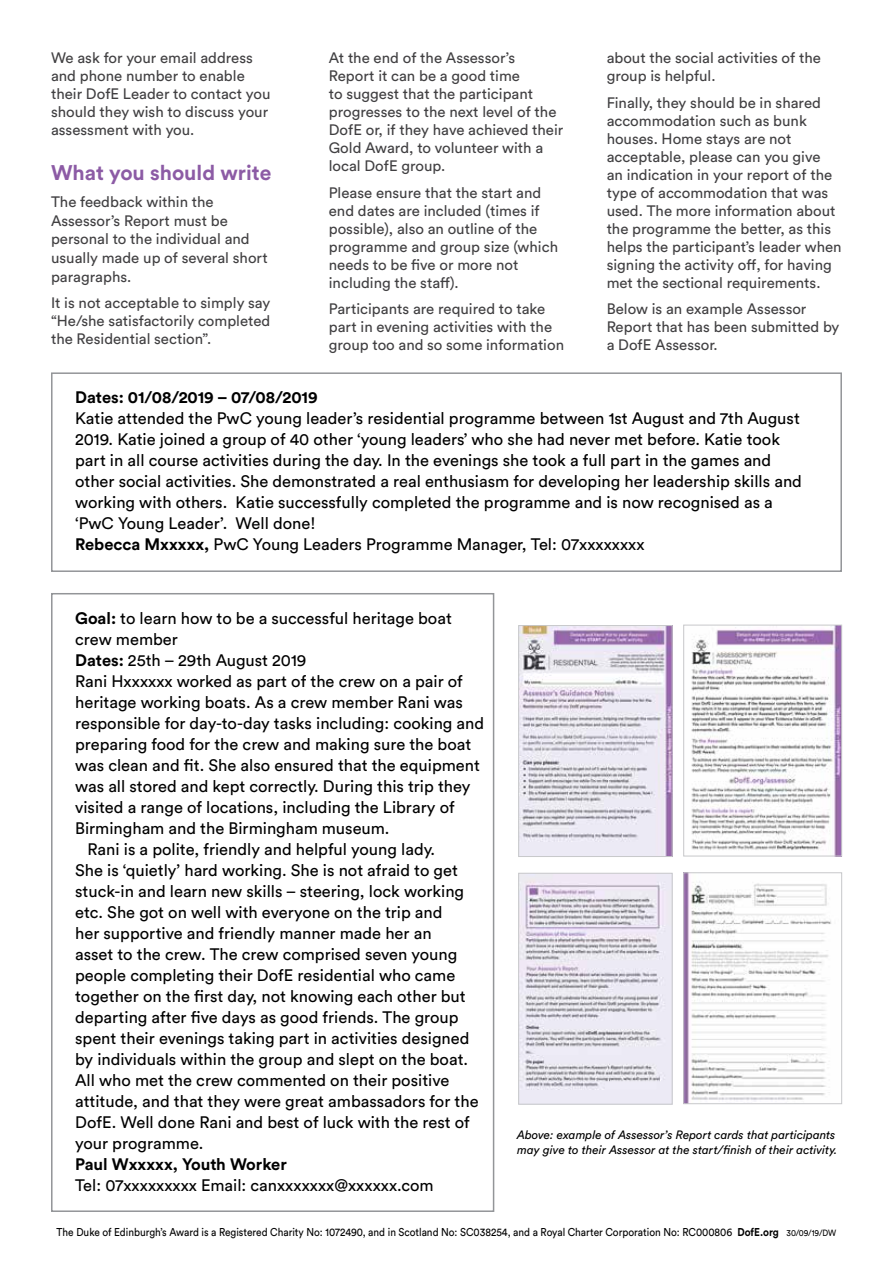
<style>
.page{position:relative;width:893px;height:1263px;background:#fff}
.page>*{position:absolute;margin:0;border:0;box-sizing:border-box;transform-origin:0 0}
.t1{font:700 21px "Circular Std";color:#8c5ba5}
.t2{font:16.5px/21px "Circular Std";color:#000}
.t3{font:700 16.5px "Circular Std";color:#000}
.t4{font:15px/18px "Circular Std";color:#414042}
.t5{font:italic 12px/15px "Circular Std";color:#000}
.t6{font:11.25px "Circular Std";color:#000;scale:.9 1}
.s1{font-weight:700}
.s2{font-size:9px}
</style>
<div class="page">
<div style="left:51px;top:372px;width:791px;height:200px;background:#fff;border:2px solid #939598"></div>
<div style="left:51px;top:593px;width:443px;height:619px;background:#fff;border:2px solid #939598"></div>
<img style="left:520px;top:627px;width:150px;height:228px">
<div style="left:518px;top:625px;width:154px;height:232px;border:1px solid #c7c8ca"></div>
<img style="left:520px;top:875px;width:150px;height:227px">
<div style="left:518px;top:873px;width:154px;height:231px;border:1px solid #c7c8ca"></div>
<img style="left:691px;top:627px;width:149px;height:227px">
<div style="left:683px;top:625px;width:159px;height:231px;border:1px solid #c7c8ca"></div>
<img style="left:685px;top:874px;width:147px;height:228px">
<div style="left:683px;top:872px;width:159px;height:232px;border:1px solid #c7c8ca"></div>
<p class="t4" style="left:51px;top:49px;width:221px">We ask for your email address and phone number to enable their DofE Leader to contact you should they wish to discuss your assessment with you.</p>
<p class="t1" style="left:51px;top:159px;width:222px">What you should write</p>
<p class="t4" style="left:51px;top:192px;width:218px;line-height:18.8px">The feedback within the<br>Assessor’s Report must be personal to the individual and usually made up of several short paragraphs.</p>
<p class="t4" style="left:51px;top:294px;width:221px;text-align:justify">It is not acceptable to simply say “He/she satisfactorily completed the Residential section”.</p>
<p class="t4" style="left:329px;top:49px;width:236px">At the end of the Assessor’s<br>Report it can be a good time<br>to suggest that the participant progresses to the next level of the<br>DofE or, if they have achieved their<br>Gold Award, to volunteer with a local DofE group.</p>
<p class="t4" style="left:329px;top:183px;width:231px">Please ensure that the start and end dates are included (times if possible), also an outline of the programme and group size (which needs to be five or more not including the staff).</p>
<p class="t4" style="left:329px;top:300px;width:237px">Participants are required to take part in evening activities with the group too and so some information</p>
<p class="t4" style="left:607px;top:49px;width:216px">about the social activities of the group is helpful.</p>
<p class="t4" style="left:607px;top:93px;width:236px">Finally, they should be in shared accommodation such as bunk houses. Home stays are not acceptable, please can you give<br>an indication in your report of the type of accommodation that was used. The more information about the programme the better, as this helps the participant’s leader when signing the activity off, for having met the sectional requirements.</p>
<p class="t4" style="left:607px;top:300px;width:234px">Below is an example Assessor<br>Report that has been submitted by a DofE Assessor.</p>
<p class="t3" style="left:75px;top:387px;width:244px">Dates: 01/08/2019 – 07/08/2019</p>
<p class="t2" style="left:75px;top:408px;width:728px">Katie attended the PwC young leader’s residential programme between 1st August and 7th August 2019. Katie joined a group of 40 other ‘young leaders’ who she had never met before. Katie took part in all course activities during the day. In the evenings she took a full part in the games and other social activities. She demonstrated a real enthusiasm for developing her leadership skills and working with others. Katie successfully completed the programme and is now recognised as a ‘PwC Young Leader’. Well done!<br><span class="s1">Rebecca Mxxxxx,</span> PwC Young Leaders Programme Manager, Tel: 07xxxxxxxx</p>
<p class="t2" style="left:75px;top:607px;width:378px"><span class="s1">Goal:</span> to learn how to be a successful heritage boat</p>
<p class="t2" style="left:75px;top:628px;width:104px">crew member</p>
<p class="t2" style="left:75px;top:649px;width:233px"><span class="s1">Dates:</span> 25th – 29th August 2019</p>
<p class="t2" style="left:75px;top:670px;width:389px">Rani Hxxxxxx worked as part of the crew on a pair of</p>
<p class="t2" style="left:75px;top:691px;width:389px">heritage working boats. As a crew member Rani was</p>
<p class="t2" style="left:75px;top:712px;width:411px">responsible for day-to-day tasks including: cooking and</p>
<p class="t2" style="left:75px;top:733px;width:398px">preparing food for the crew and making sure the boat</p>
<p class="t2" style="left:75px;top:754px;width:406px">was clean and fit. She also ensured that the equipment</p>
<p class="t2" style="left:75px;top:775px;width:397px">was all stored and kept correctly. During this trip they</p>
<p class="t2" style="left:75px;top:796px;width:381px">visited a range of locations, including the Library of</p>
<p class="t2" style="left:75px;top:817px;width:316px">Birmingham and the Birmingham museum.</p>
<p class="t2" style="left:87px;top:838px;width:349px">Rani is a polite, friendly and helpful young lady.</p>
<p class="t2" style="left:75px;top:859px;width:384px">She is ‘quietly’ hard working. She is not afraid to get</p>
<p class="t2" style="left:75px;top:880px;width:390px">stuck-in and learn new skills – steering, lock working</p>
<p class="t2" style="left:75px;top:901px;width:369px">etc. She got on well with everyone on the trip and</p>
<p class="t2" style="left:75px;top:922px;width:358px">her supportive and friendly manner made her an</p>
<p class="t2" style="left:75px;top:943px;width:384px">asset to the crew. The crew comprised seven young</p>
<p class="t2" style="left:75px;top:964px;width:382px">people completing their DofE residential who came</p>
<p class="t2" style="left:75px;top:985px;width:392px">together on the first day, not knowing each other but</p>
<p class="t2" style="left:75px;top:1006px;width:385px">departing after five days as good friends. The group</p>
<p class="t2" style="left:75px;top:1027px;width:396px">spent their evenings taking part in activities designed</p>
<p class="t2" style="left:75px;top:1048px;width:394px">by individuals within the group and slept on the boat.</p>
<p class="t2" style="left:75px;top:1069px;width:376px">All who met the crew commented on their positive</p>
<p class="t2" style="left:75px;top:1090px;width:405px">attitude, and that they were great ambassadors for the</p>
<p class="t2" style="left:75px;top:1111px;width:396px">DofE. Well done Rani and best of luck with the rest of</p>
<p class="t2" style="left:75px;top:1132px;width:130px">your programme.</p>
<p class="t3" style="left:75px;top:1153px;width:213px">Paul Wxxxxx, Youth Worker</p>
<p class="t2" style="left:75px;top:1174px;width:360px">Tel: 07xxxxxxxxx Email: canxxxxxxx@xxxxxx.com</p>
<p class="t5" style="left:517px;top:1127px;width:322px">Above: example of Assessor’s Report cards that participants may give to their Assessor at the start/finish of their activity.</p>
<p class="t6" style="left:57px;top:1225px;width:868px">The Duke of Edinburgh’s Award is a Registered Charity No: 1072490, and in Scotland No: SC038254, and a Royal Charter Corporation No: RC000806 <span class="s1">DofE.org</span> <span class="s2">30/09/19/DW</span></p>
</div>
